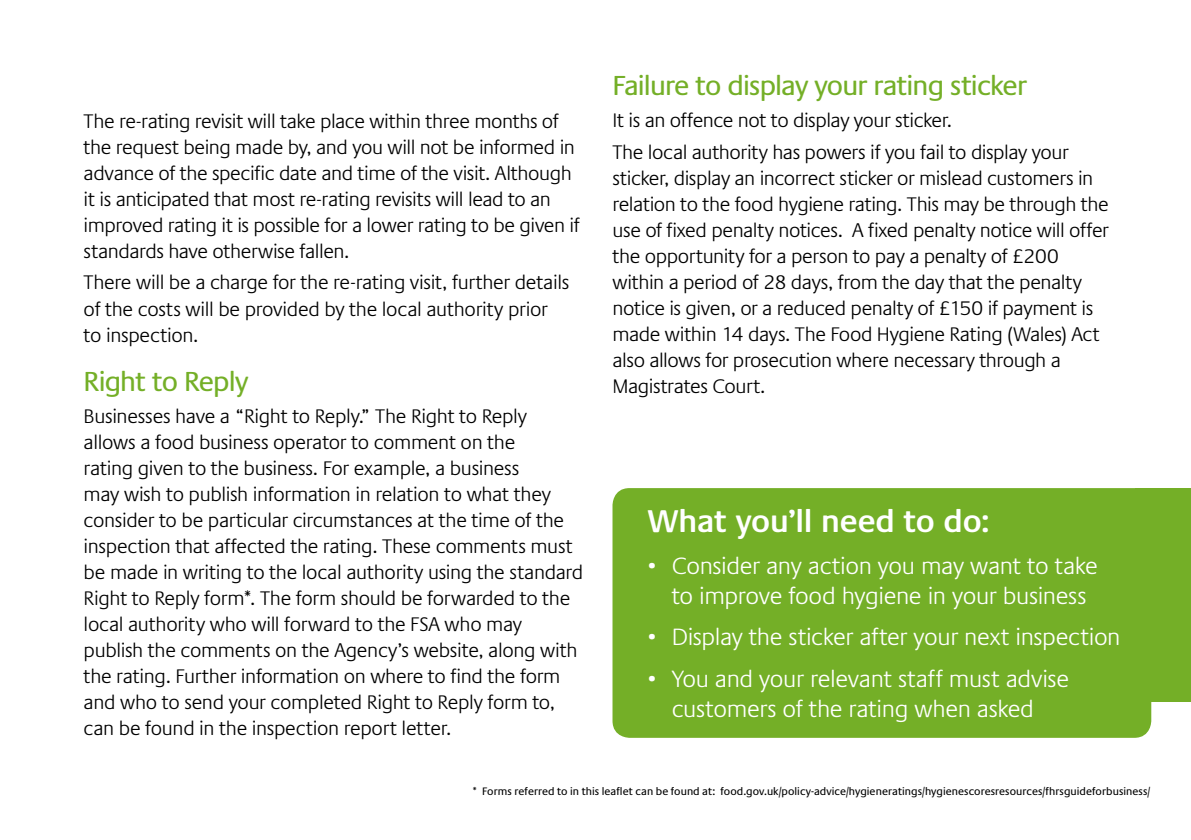
<style>
.page{position:relative;width:1191px;height:840px;background:#fff}
.page>*{position:absolute;margin:0;border:0;box-sizing:border-box;transform-origin:0 0}
.t1{font:600 32px "Praxis LT Pro";letter-spacing:-.005em;color:#fff}
.t2{font:28px "Praxis LT Pro";letter-spacing:-.03em;color:#74af27}
.t3{font:300 24px/30px "Praxis LT Pro";letter-spacing:-.015em;color:#fff;text-align:center}
.t4{font:300 20px/26px "Praxis LT Pro";letter-spacing:-.02em;color:#000}
.t5{font:11px "Praxis LT Pro";letter-spacing:.005em;color:#000}
</style>
<div class="page">
<div style="left:612px;top:488px;width:539px;height:249px;background:#74af27"></div>
<div style="left:1135px;top:488px;width:56px;height:213px;background:#74af27"></div>
<p class="t4" style="left:84px;top:108px;width:498px">The re-rating revisit will take place within three months of the request being made by, and you will not be informed in advance of the specific date and time of the visit. Although it is anticipated that most re-rating revisits will lead to an improved rating it is possible for a lower rating to be given if standards have otherwise fallen.</p>
<p class="t4" style="left:84px;top:270px;width:487px">There will be a charge for the re-rating visit, further details of the costs will be provided by the local authority prior to inspection.</p>
<h2 class="t2" style="left:84px;top:365px;width:166px">Right to Reply</h2>
<p class="t4" style="left:84px;top:403px;width:501px">Businesses have a “Right to Reply.” The Right to Reply allows a food business operator to comment on the<br>rating given to the business. For example, a business<br>may wish to publish information in relation to what they consider to be particular circumstances at the time of the inspection that affected the rating. These comments must be made in writing to the local authority using the standard Right to Reply form*. The form should be forwarded to the local authority who will forward to the FSA who may publish the comments on the Agency’s website, along with the rating. Further information on where to find the form and who to send your completed Right to Reply form to, can be found in the inspection report letter.</p>
<h2 class="t2" style="left:612px;top:69px;width:416px">Failure to display your rating sticker</h2>
<p class="t4" style="left:612px;top:105px;width:458px;line-height:31.6px">It is an offence not to display your sticker.<br>The local authority has powers if you fail to display your</p>
<p class="t4" style="left:612px;top:165px;width:498px">sticker, display an incorrect sticker or mislead customers in relation to the food hygiene rating. This may be through the use of fixed penalty notices. A fixed penalty notice will offer the opportunity for a person to pay a penalty of £200 within a period of 28 days, from the day that the penalty notice is given, or a reduced penalty of £150 if payment is made within 14 days. The Food Hygiene Rating (Wales) Act also allows for prosecution where necessary through a Magistrates Court.</p>
<h1 class="t1" style="left:647px;top:502px;width:343px">What you’ll need to do:</h1>
<p class="t3" style="left:647px;top:550px;width:452px">• Consider any action you may want to take to improve food hygiene in your business</p>
<p class="t3" style="left:647px;top:622px;width:474px">• Display the sticker after your next inspection</p>
<p class="t3" style="left:647px;top:663px;width:423px">• You and your relevant staff must advise customers of the rating when asked</p>
<p class="t5" style="left:472px;top:784px;width:679px">* Forms referred to in this leaflet can be found at: food.gov.uk/policy-advice/hygieneratings/hygienescoresresources/fhrsguideforbusiness/</p>
</div>
